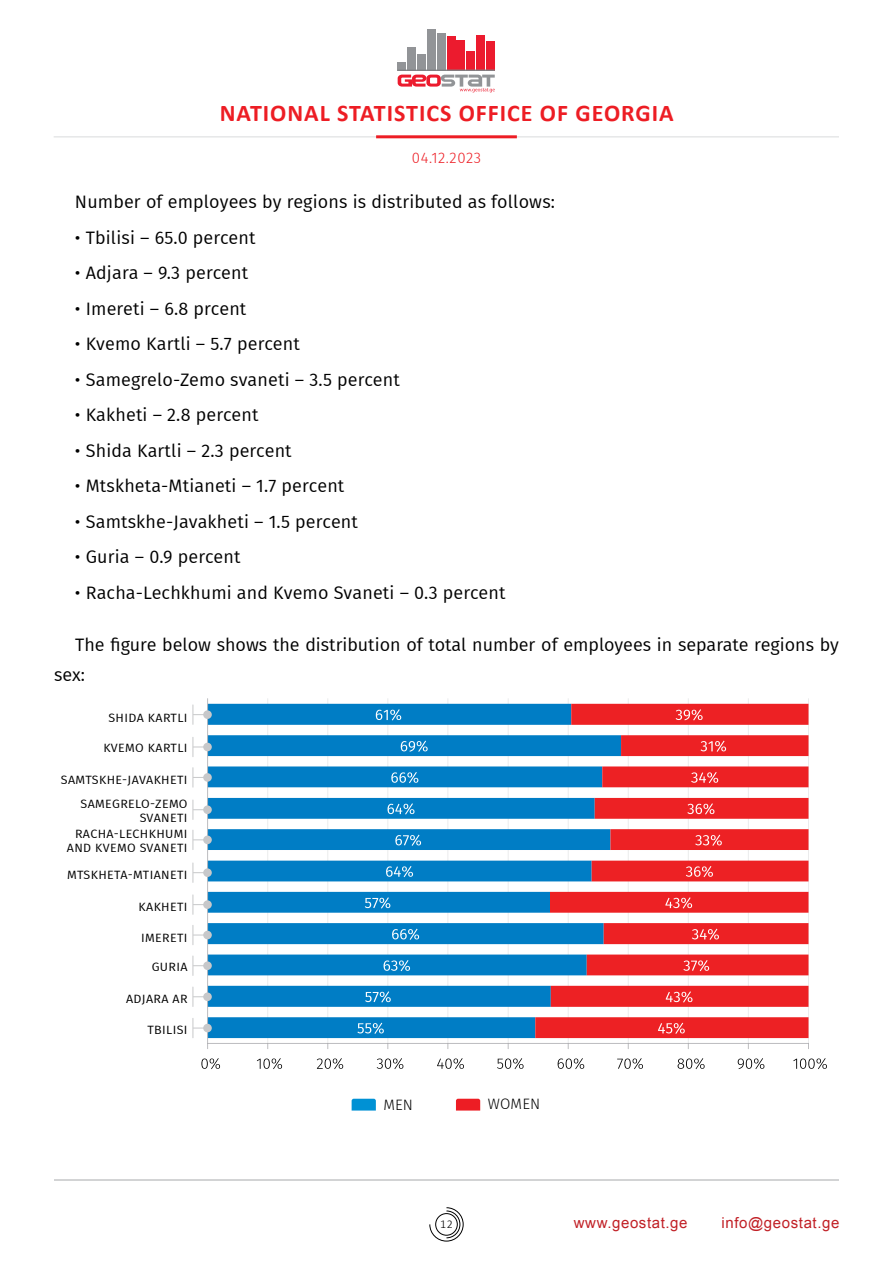
<style>
.page{position:relative;width:893px;height:1263px;background:#fff}
.page>*{position:absolute;margin:0;border:0;box-sizing:border-box;transform-origin:0 0}
.t1{font:700 24px "Calibri";letter-spacing:.04em;color:#ed1d24}
.t2{font:18px/30px "Fira GO";letter-spacing:.01em;color:#000}
.t3{font:15px "BPG Ingiri Arial";letter-spacing:.04em;color:#c12026}
.t4{font:300 15px "Fira GO";letter-spacing:.04em;color:#ed1d24}
.t5{font:300 15px "Fira GO";letter-spacing:.01em;color:#000}
.t6{font:12px/15px "Fira GO";letter-spacing:.03em;color:#000;text-align:right;scale:1.04 1}
.t7{font:300 12px "Calibri";color:#000}
</style>
<div class="page">
<svg style="left:429px;top:1207px;width:35px;height:34px"></svg>
<hr style="left:54px;top:1179px;width:785px;height:1px;background:#a7a9ac">
<hr style="left:54px;top:136px;width:785px;height:2px;background:#e6e7e8">
<hr style="left:376px;top:135px;width:141px;height:3px;background:#ed1d24">
<div style="left:398px;top:62px;width:8px;height:9px;background:#929497"></div>
<div style="left:407px;top:47px;width:9px;height:24px;background:#929497"></div>
<div style="left:417px;top:54px;width:9px;height:17px;background:#929497"></div>
<div style="left:427px;top:29px;width:9px;height:42px;background:#929497"></div>
<div style="left:437px;top:33px;width:9px;height:38px;background:#929497"></div>
<div style="left:447px;top:36px;width:8px;height:35px;background:#ec1b2e"></div>
<div style="left:457px;top:40px;width:8px;height:31px;background:#ec1b2e"></div>
<div style="left:466px;top:51px;width:9px;height:20px;background:#ec1b2e"></div>
<div style="left:476px;top:35px;width:9px;height:36px;background:#ec1b2e"></div>
<div style="left:486px;top:41px;width:9px;height:30px;background:#ec1b2e"></div>
<hr style="left:398px;top:70px;width:97px;height:1px;background:#808184">
<svg style="left:398px;top:75px;width:97px;height:17px"></svg>
<hr style="left:808px;top:698px;width:1px;height:346px;background:#e5e6e7">
<hr style="left:748px;top:698px;width:1px;height:346px;background:#e5e6e7">
<hr style="left:688px;top:698px;width:1px;height:346px;background:#e5e6e7">
<hr style="left:628px;top:698px;width:1px;height:346px;background:#e5e6e7">
<hr style="left:568px;top:698px;width:1px;height:346px;background:#e5e6e7">
<hr style="left:508px;top:698px;width:1px;height:346px;background:#e5e6e7">
<hr style="left:447px;top:698px;width:1px;height:346px;background:#e5e6e7">
<hr style="left:387px;top:698px;width:1px;height:346px;background:#e5e6e7">
<hr style="left:327px;top:698px;width:1px;height:346px;background:#e5e6e7">
<hr style="left:267px;top:698px;width:1px;height:346px;background:#e5e6e7">
<svg style="left:208px;top:704px;width:327px;height:334px;fill:#007dc5"></svg>
<svg style="left:535px;top:704px;width:273px;height:334px;fill:#ed2124"></svg>
<hr style="left:207px;top:1043px;width:602px;height:1px;background:#a8a8ac">
<hr style="left:207px;top:698px;width:1px;height:346px;background:#a8a8ac">
<svg style="left:357px;top:1023px;width:27px;height:11px"></svg>
<svg style="left:365px;top:991px;width:26px;height:11px"></svg>
<svg style="left:384px;top:960px;width:26px;height:11px"></svg>
<svg style="left:392px;top:929px;width:27px;height:11px"></svg>
<svg style="left:365px;top:897px;width:25px;height:11px"></svg>
<svg style="left:386px;top:866px;width:27px;height:11px"></svg>
<svg style="left:395px;top:835px;width:26px;height:11px"></svg>
<svg style="left:387px;top:803px;width:27px;height:11px"></svg>
<svg style="left:391px;top:772px;width:27px;height:11px"></svg>
<svg style="left:401px;top:741px;width:27px;height:11px"></svg>
<svg style="left:376px;top:709px;width:25px;height:11px"></svg>
<svg style="left:658px;top:1023px;width:27px;height:11px"></svg>
<svg style="left:666px;top:991px;width:26px;height:11px"></svg>
<svg style="left:683px;top:960px;width:26px;height:11px"></svg>
<svg style="left:692px;top:929px;width:27px;height:11px"></svg>
<svg style="left:665px;top:897px;width:27px;height:11px"></svg>
<svg style="left:686px;top:866px;width:27px;height:11px"></svg>
<svg style="left:695px;top:835px;width:27px;height:11px"></svg>
<svg style="left:687px;top:803px;width:27px;height:11px"></svg>
<svg style="left:691px;top:772px;width:27px;height:11px"></svg>
<svg style="left:700px;top:741px;width:26px;height:11px"></svg>
<svg style="left:676px;top:709px;width:27px;height:11px"></svg>
<svg style="left:201px;top:1058px;width:19px;height:11px"></svg>
<svg style="left:257px;top:1058px;width:25px;height:11px"></svg>
<svg style="left:317px;top:1058px;width:26px;height:11px"></svg>
<svg style="left:377px;top:1058px;width:26px;height:11px"></svg>
<svg style="left:437px;top:1058px;width:27px;height:11px"></svg>
<svg style="left:497px;top:1058px;width:27px;height:11px"></svg>
<svg style="left:558px;top:1058px;width:26px;height:11px"></svg>
<svg style="left:617px;top:1058px;width:26px;height:11px"></svg>
<svg style="left:678px;top:1058px;width:27px;height:11px"></svg>
<svg style="left:738px;top:1058px;width:26px;height:11px"></svg>
<svg style="left:793px;top:1058px;width:34px;height:11px"></svg>
<div style="left:203px;top:710px;width:9px;height:9px;background:#c7c8ca;border-radius:50%"></div>
<svg style="left:193px;top:705px;width:14px;height:19px"></svg>
<div style="left:203px;top:743px;width:9px;height:8px;background:#c7c8ca;border-radius:50%"></div>
<svg style="left:193px;top:737px;width:13px;height:20px"></svg>
<div style="left:203px;top:773px;width:9px;height:9px;background:#c7c8ca;border-radius:50%"></div>
<svg style="left:193px;top:768px;width:14px;height:19px"></svg>
<div style="left:203px;top:805px;width:9px;height:9px;background:#c7c8ca;border-radius:50%"></div>
<svg style="left:193px;top:800px;width:14px;height:19px"></svg>
<div style="left:203px;top:835px;width:9px;height:9px;background:#c7c8ca;border-radius:50%"></div>
<svg style="left:193px;top:830px;width:14px;height:20px"></svg>
<div style="left:203px;top:868px;width:9px;height:9px;background:#c7c8ca;border-radius:50%"></div>
<svg style="left:193px;top:863px;width:14px;height:19px"></svg>
<div style="left:203px;top:900px;width:9px;height:9px;background:#c7c8ca;border-radius:50%"></div>
<svg style="left:193px;top:895px;width:14px;height:19px"></svg>
<div style="left:203px;top:931px;width:9px;height:8px;background:#c7c8ca;border-radius:50%"></div>
<svg style="left:193px;top:925px;width:14px;height:20px"></svg>
<div style="left:203px;top:961px;width:9px;height:9px;background:#c7c8ca;border-radius:50%"></div>
<svg style="left:193px;top:956px;width:14px;height:19px"></svg>
<div style="left:203px;top:992px;width:9px;height:9px;background:#c7c8ca;border-radius:50%"></div>
<svg style="left:193px;top:987px;width:14px;height:19px"></svg>
<div style="left:203px;top:1024px;width:9px;height:8px;background:#c7c8ca;border-radius:50%"></div>
<svg style="left:193px;top:1018px;width:15px;height:31px"></svg>
<svg style="left:352px;top:1099px;width:24px;height:11px"></svg>
<svg style="left:456px;top:1099px;width:24px;height:11px"></svg>
<h1 class="t1" style="left:220px;top:96px;width:455px">NATIONAL STATISTICS OFFICE OF GEORGIA</h1>
<p class="t4" style="left:412px;top:149px;width:71px">04.12.2023</p>
<p class="t2" style="left:75px;top:187px;width:482px">Number of employees by regions is distributed as follows:</p>
<p class="t2" style="left:75px;top:222px;width:182px">• Tbilisi – 65.0 percent</p>
<p class="t2" style="left:75px;top:258px;width:175px">• Adjara – 9.3 percent</p>
<p class="t2" style="left:75px;top:293px;width:173px">• Imereti – 6.8 prcent</p>
<p class="t2" style="left:75px;top:329px;width:226px">• Kvemo Kartli – 5.7 percent</p>
<p class="t2" style="left:75px;top:364px;width:326px">• Samegrelo-Zemo svaneti – 3.5 percent</p>
<p class="t2" style="left:75px;top:400px;width:185px">• Kakheti – 2.8 percent</p>
<p class="t2" style="left:75px;top:435px;width:218px">• Shida Kartli – 2.3 percent</p>
<p class="t2" style="left:75px;top:471px;width:271px">• Mtskheta-Mtianeti – 1.7 percent</p>
<p class="t2" style="left:75px;top:506px;width:285px">• Samtskhe-Javakheti – 1.5 percent</p>
<p class="t2" style="left:75px;top:542px;width:167px">• Guria – 0.9 percent</p>
<p class="t2" style="left:75px;top:577px;width:432px">• Racha-Lechkhumi and Kvemo Svaneti – 0.3 percent</p>
<p class="t2" style="left:54px;top:630px;width:786px;text-indent:21px">The figure below shows the distribution of total number of employees in separate regions by sex:</p>
<p class="t6" style="left:108px;top:710px;width:78px">SHIDA KARTLI</p>
<p class="t6" style="left:103px;top:740px;width:82px">KVEMO KARTLI</p>
<p class="t6" style="left:61px;top:768px;width:123px;line-height:23.9px">SAMTSKHE-JAVAKHETI<br>SAMEGRELO-ZEMO</p>
<p class="t6" style="left:67px;top:811px;width:118px">SVANETI<br>RACHA-LECHKHUMI<br>AND KVEMO SVANETI</p>
<p class="t6" style="left:67px;top:867px;width:117px">MTSKHETA-MTIANETI</p>
<p class="t6" style="left:139px;top:899px;width:49px">KAKHETI</p>
<p class="t6" style="left:141px;top:930px;width:46px">IMERETI</p>
<p class="t6" style="left:152px;top:960px;width:36px">GURIA</p>
<p class="t6" style="left:126px;top:991px;width:61px">ADJARA AR</p>
<p class="t6" style="left:147px;top:1022px;width:40px">TBILISI</p>
<p class="t5" style="left:383px;top:1096px;width:31px">MEN</p>
<p class="t5" style="left:488px;top:1095px;width:54px">WOMEN</p>
<p class="t7" style="left:440px;top:1217px;width:14px">12</p>
<p class="t3" style="left:574px;top:1213px;width:115px">www.geostat.ge</p>
<p class="t3" style="left:722px;top:1213px;width:119px">info@geostat.ge</p>
</div>
